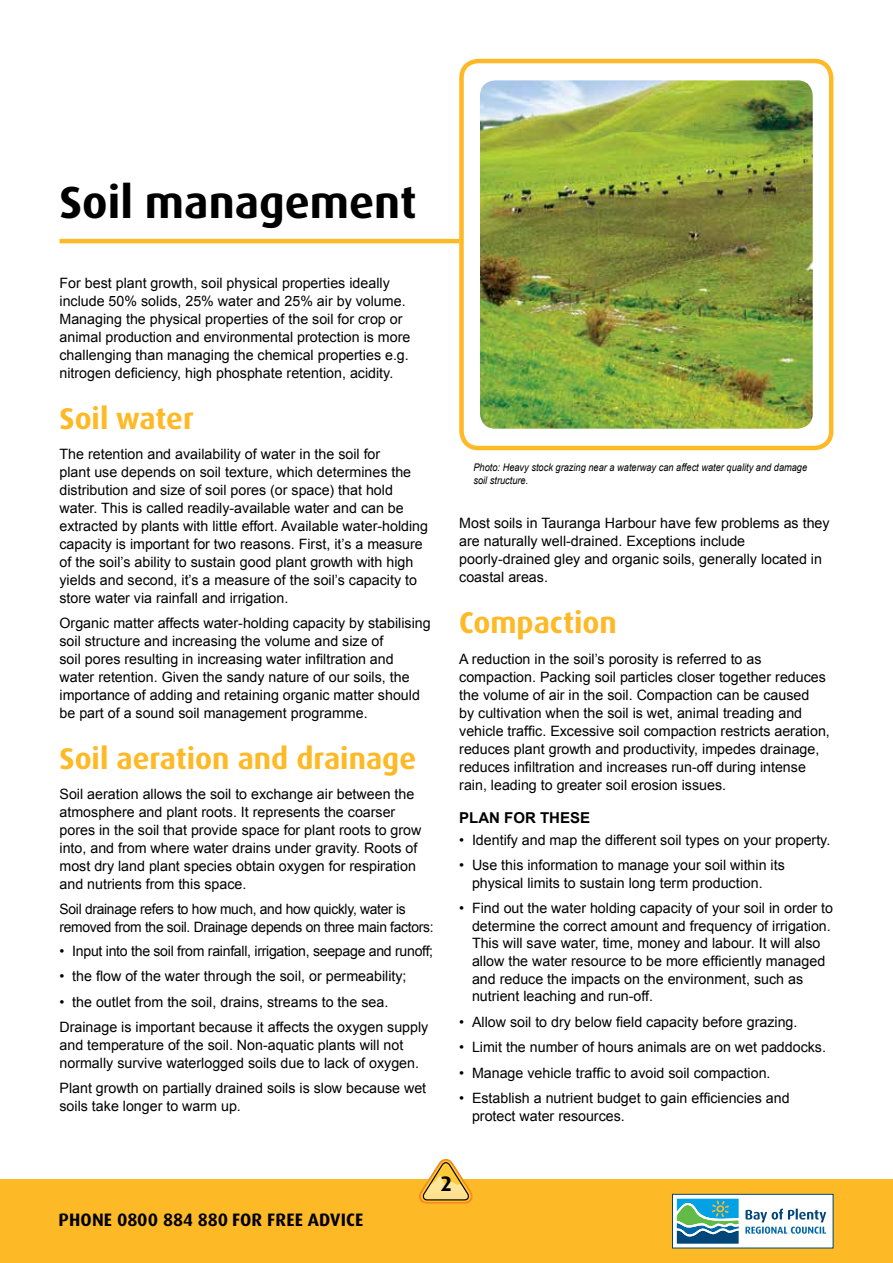
<style>
.page{position:relative;width:893px;height:1263px;background:#fff}
.page>*{position:absolute;margin:0;border:0;box-sizing:border-box;transform-origin:0 0}
.t1{font:700 45px "Dax Pro";color:#000}
.t2{font:700 30px "Dax Pro";letter-spacing:-.005em;color:#fdb926}
.t3{font:700 21px "Dax Pro";color:#000}
.t4{font:700 18px "Dax Pro";letter-spacing:.01em;color:#000}
.t5{font:700 15px "Arial";color:#000}
.t6{font:14.25px/18px "Arial";color:#000}
.t7{font:14.25px/18px "Arial";letter-spacing:-.02em;color:#000}
.t8{font:italic 10.5px/13.5px "Arial";color:#000;scale:.88 1}
</style>
<div class="page">
<div style="left:0;top:1179px;width:893px;height:84px;background:#fdb926"></div>
<div style="left:672px;top:1194px;width:161px;height:54px;background:#fff"></div>
<div style="left:672px;top:1194px;width:161px;height:54px;border:1px solid #004678"></div>
<svg style="left:677px;top:1199px;width:62px;height:45px;background:#479daa"></svg>
<svg style="left:745px;top:1208px;width:81px;height:26px"></svg>
<hr style="left:60px;top:239px;width:399px;height:4px;background:#fdb926">
<svg style="left:419px;top:1159px;width:54px;height:45px"></svg>
<div style="left:459px;top:59px;width:374px;height:391px;border:4px solid #fdb926;border-radius:17px"></div>
<img style="left:480px;top:80px;width:333px;height:349px">
<h1 class="t1" style="left:60px;top:173px;width:358px">Soil management</h1>
<p class="t6" style="left:60px;top:274px;width:352px">For best plant growth, soil physical properties ideally include 50% solids, 25% water and 25% air by volume.<br>Managing the physical properties of the soil for crop or animal production and environmental protection is more challenging than managing the chemical properties e.g. nitrogen deficiency, high phosphate retention, acidity.</p>
<h2 class="t2" style="left:60px;top:399px;width:136px">Soil water</h2>
<p class="t6" style="left:60px;top:445px;width:370px">The retention and availability of water in the soil for<br>plant use depends on soil texture, which determines the distribution and size of soil pores (or space) that hold water. This is called readily-available water and can be extracted by plants with little effort. Available water-holding capacity is important for two reasons. First, it’s a measure of the soil’s ability to sustain good plant growth with high yields and second, it’s a measure of the soil’s capacity to store water via rainfall and irrigation.</p>
<p class="t6" style="left:60px;top:614px;width:373px">Organic matter affects water-holding capacity by stabilising soil structure and increasing the volume and size of<br>soil pores resulting in increasing water infiltration and water retention. Given the sandy nature of our soils, the importance of adding and retaining organic matter should be part of a sound soil management programme.</p>
<h2 class="t2" style="left:60px;top:739px;width:358px">Soil aeration and drainage</h2>
<p class="t6" style="left:60px;top:785px;width:363px">Soil aeration allows the soil to exchange air between the atmosphere and plant roots. It represents the coarser pores in the soil that provide space for plant roots to grow into, and from where water drains under gravity. Roots of most dry land plant species obtain oxygen for respiration and nutrients from this space.</p>
<p class="t7" style="left:60px;top:900px;width:376px">Soil drainage refers to how much, and how quickly, water is removed from the soil. Drainage depends on three main factors:</p>
<p class="t7" style="left:60px;top:942px;width:375px">• Input into the soil from rainfall, irrigation, seepage and runoff;</p>
<p class="t6" style="left:60px;top:967px;width:348px">• the flow of the water through the soil, or permeability;</p>
<p class="t6" style="left:60px;top:989px;width:370px;line-height:25.7px">• the outlet from the soil, drains, streams to the sea.<br>Drainage is important because it affects the oxygen supply</p>
<p class="t6" style="left:60px;top:1036px;width:361px">and temperature of the soil. Non-aquatic plants will not normally survive waterlogged soils due to lack of oxygen.</p>
<p class="t6" style="left:60px;top:1079px;width:368px">Plant growth on partially drained soils is slow because wet soils take longer to warm up.</p>
<p class="t8" style="left:473px;top:460px;width:381px">Photo: Heavy stock grazing near a waterway can affect water quality and damage soil structure.</p>
<p class="t6" style="left:459px;top:514px;width:372px">Most soils in Tauranga Harbour have few problems as they are naturally well-drained. Exceptions include poorly-drained gley and organic soils, generally located in coastal areas.</p>
<h2 class="t2" style="left:459px;top:603px;width:159px">Compaction</h2>
<p class="t6" style="left:459px;top:650px;width:372px">A reduction in the soil’s porosity is referred to as compaction. Packing soil particles closer together reduces the volume of air in the soil. Compaction can be caused<br>by cultivation when the soil is wet, animal treading and vehicle traffic. Excessive soil compaction restricts aeration, reduces plant growth and productivity, impedes drainage, reduces infiltration and increases run-off during intense rain, leading to greater soil erosion issues.</p>
<p class="t5" style="left:459px;top:807px;width:92px">PLAN FOR THE</p>
<p class="t5" style="left:570px;top:807px;width:20px">SE</p>
<p class="t6" style="left:459px;top:831px;width:373px">• Identify and map the different soil types on your property.</p>
<p class="t6" style="left:472px;top:856px;width:314px;text-indent:-13px">• Use this information to manage your soil within its physical limits to sustain long term production.</p>
<p class="t6" style="left:472px;top:899px;width:363px;text-indent:-13px">• Find out the water holding capacity of your soil in order to determine the correct amount and frequency of irrigation.<br>This will save water, time, money and labour. It will also allow the water resource to be more efficiently managed and reduce the impacts on the environment, such as nutrient leaching and run-off.</p>
<p class="t6" style="left:459px;top:1013px;width:340px">• Allow soil to dry below field capacity before grazing.</p>
<p class="t6" style="left:459px;top:1038px;width:368px">• Limit the number of hours animals are on wet paddocks.</p>
<p class="t6" style="left:459px;top:1064px;width:313px">• Manage vehicle traffic to avoid soil compaction.</p>
<p class="t6" style="left:472px;top:1089px;width:319px;text-indent:-13px">• Establish a nutrient budget to gain efficiencies and protect water resources.</p>
<p class="t4" style="left:59px;top:1208px;width:306px">Phone 0800 884 880 for free advice</p>
<h3 class="t3" style="left:441px;top:1170px;width:12px">2</h3>
</div>
